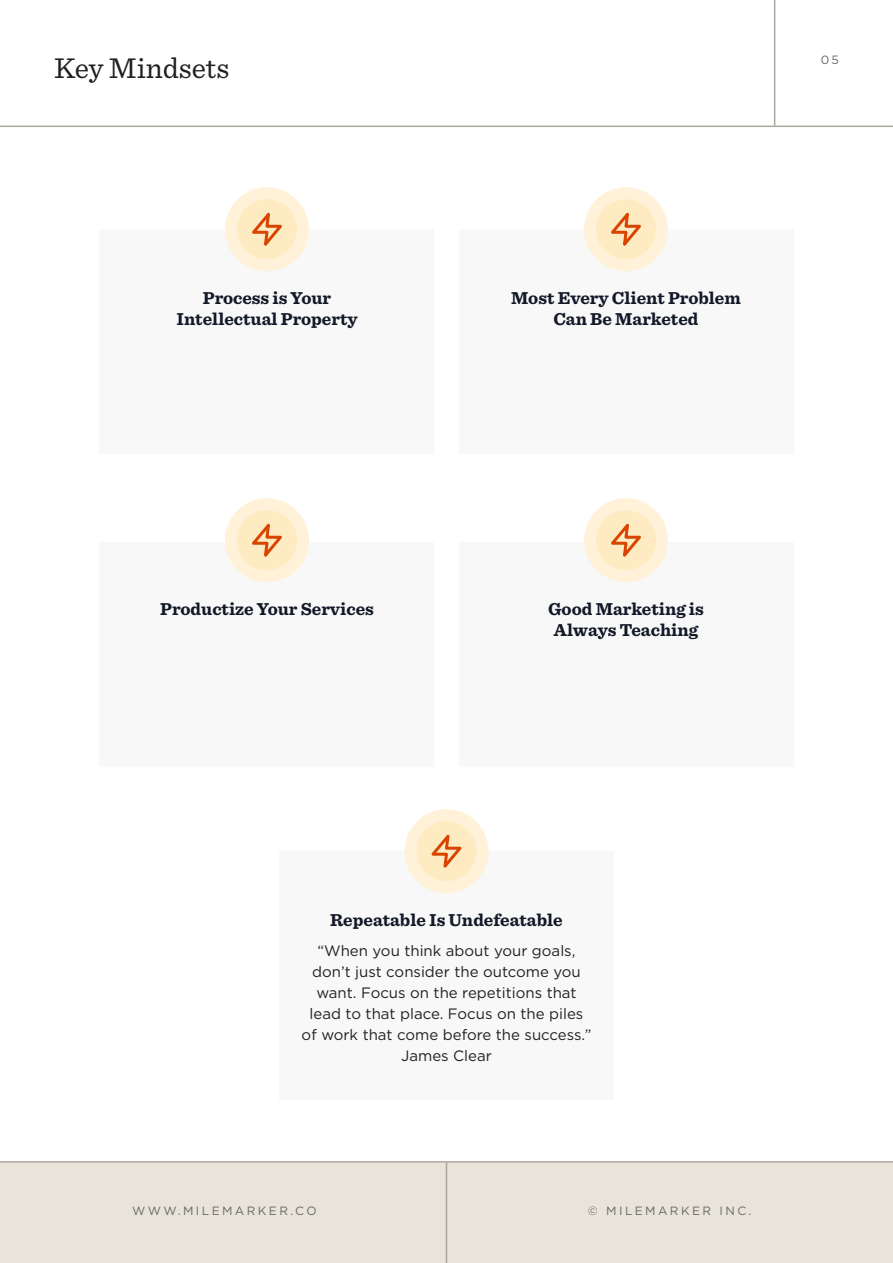
<style>
.page{position:relative;width:893px;height:1263px;background:#fff}
.page>*{position:absolute;margin:0;border:0;box-sizing:border-box;transform-origin:0 0}
.Page_Title{font:30px "Sentinel";color:#231f20}
.t1{font:700 18px/21.6px "Sentinel";color:#121827;text-align:center}
.t2{font:15px/21px "Gotham";color:#231f20;text-align:center}
.t3{font:12px "Gotham";letter-spacing:.2em;color:#696969}
</style>
<div class="page">
<div style="left:0;top:1162px;width:893px;height:101px;background:#e8e4da"></div>
<hr style="left:0;top:126px;width:893px;height:1px;background:#aba69c">
<hr style="left:0;top:1161px;width:893px;height:2px;background:#aba69c">
<hr style="left:774px;top:0;width:1px;height:126px;background:#aba69c">
<hr style="left:446px;top:1163px;width:1px;height:100px;background:#aba69c">
<div style="left:100px;top:229px;width:334px;height:225px;background:#f8f8f8"></div>
<div style="left:100px;top:543px;width:334px;height:224px;background:#f8f8f8"></div>
<div style="left:279px;top:851px;width:335px;height:248px;background:#f8f8f8"></div>
<div style="left:459px;top:543px;width:334px;height:224px;background:#f8f8f8"></div>
<div style="left:459px;top:229px;width:334px;height:225px;background:#f8f8f8"></div>
<svg style="left:231px;top:504px;width:72px;height:72px"></svg>
<svg style="left:247px;top:521px;width:40px;height:44px;background:#f8d0a3"></svg>
<div style="left:225px;top:498px;width:84px;height:84px;border:12px solid #fff2d9;border-radius:50%"></div>
<svg style="left:410px;top:815px;width:72px;height:72px;background:#ffedc8"></svg>
<svg style="left:427px;top:832px;width:39px;height:44px;background:#f8d0a2"></svg>
<div style="left:404px;top:809px;width:84px;height:84px;border:12px solid #fff2d9;border-radius:50%"></div>
<svg style="left:590px;top:504px;width:72px;height:72px"></svg>
<svg style="left:606px;top:521px;width:40px;height:44px;background:#f8d0a3"></svg>
<div style="left:584px;top:498px;width:84px;height:84px;border:12px solid #fff2d9;border-radius:50%"></div>
<svg style="left:231px;top:193px;width:72px;height:72px"></svg>
<svg style="left:247px;top:210px;width:40px;height:44px;background:#f8d0a3"></svg>
<div style="left:225px;top:187px;width:84px;height:84px;border:12px solid #fff2d9;border-radius:50%"></div>
<svg style="left:590px;top:193px;width:72px;height:72px"></svg>
<svg style="left:606px;top:210px;width:40px;height:44px;background:#f8d0a3"></svg>
<div style="left:584px;top:187px;width:84px;height:84px;border:12px solid #fff2d9;border-radius:50%"></div>
<p class="Page_Title" style="left:54px;top:45px;width:177px">Key Mindsets</p>
<p class="t3" style="left:821px;top:52px;width:20px">05</p>
<p class="t1" style="left:176px;top:286px;width:182px">Process is Your<br>Intellectual Property</p>
<p class="t1" style="left:511px;top:286px;width:231px">Most Every Client Problem<br>Can Be Marketed</p>
<p class="t1" style="left:160px;top:597px;width:215px">Productize Your Services</p>
<p class="t1" style="left:548px;top:597px;width:157px">Good Marketing is<br>Always Teaching</p>
<p class="t1" style="left:330px;top:908px;width:234px">Repeatable Is Undefeatable</p>
<p class="t2" style="left:302px;top:939px;width:291px">“When you think about your goals, don’t just consider the outcome you want. Focus on the repetitions that lead to that place. Focus on the piles of work that come before the success.”<br>James Clear</p>
<p class="t3" style="left:132px;top:1203px;width:186px">WWW.MILEMARKER.CO</p>
<p class="t3" style="left:588px;top:1203px;width:165px">© MILEMARKER INC.</p>
</div>
